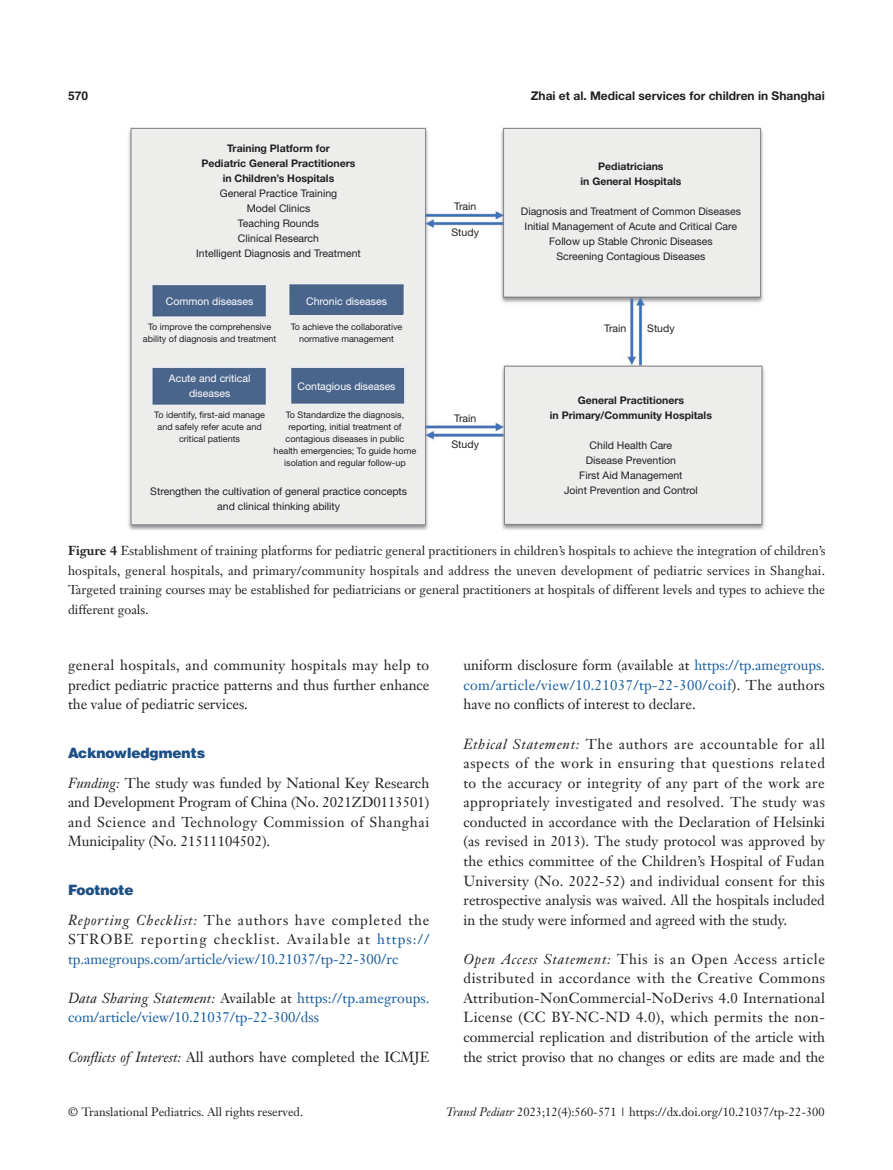
<style>
.page{position:relative;width:893px;height:1170px;background:#fff}
.page>*{position:absolute;margin:0;border:0;box-sizing:border-box;transform-origin:0 0}
.t1{font:14.25px/19.5px "Janson Text LT";color:#231f20;text-align:justify}
.t2{font:14.25px/19.5px "Janson Text LT";color:#175d9e}
.t3{font:900 14.25px "Helvetica";color:#1c5085}
.t4{font:12.75px/19.5px "Janson Text LT";color:#231f20;text-align:justify}
.t5{font:12px "Janson Text LT";color:#231f20}
.t6{font:700 12px "Helvetica Neue LT Pro";color:#231f20}
.t7{font:700 12px "Helvetica";color:#231f20}
.t8{font:10.5px/15px "Helvetica Neue LT Pro";color:#231f20;text-align:center}
.t9{font:700 10.5px/15px "Helvetica Neue LT Pro";color:#231f20;text-align:center}
.t10{font:10.5px/15px "Helvetica Neue LT Pro";color:#fff;text-align:center}
.t11{font:9px/12px "Helvetica Neue LT Pro";color:#231f20;text-align:center}
.s1{font-weight:700}
.s2{font-style:italic}
.s3{color:#175d9e}
.s4{font-style:italic;color:#231f20}
.s5{color:#231f20}
</style>
<div class="page">
<img style="left:128px;top:128px;width:637px;height:403px">
<p class="t7" style="left:68px;top:88px;width:22px">570</p>
<p class="t6" style="left:531px;top:88px;width:296px">Zhai et al. Medical services for children in Shanghai</p>
<p class="t9" style="left:202px;top:140px;width:155px">Training Platform for<br>Pediatric General Practitioners in Children’s Hospitals</p>
<p class="t8" style="left:196px;top:185px;width:166px">General Practice Training<br>Model Clinics<br>Teaching Rounds<br>Clinical Research<br>Intelligent Diagnosis and Treatment</p>
<p class="t10" style="left:166px;top:293px;width:89px">Common diseases</p>
<p class="t11" style="left:143px;top:320px;width:135px">To improve the comprehensive ability of diagnosis and treatment</p>
<p class="t10" style="left:169px;top:370px;width:83px">Acute and critical diseases</p>
<p class="t10" style="left:306px;top:293px;width:82px">Chronic diseases</p>
<p class="t11" style="left:291px;top:320px;width:113px">To achieve the collaborative normative management</p>
<p class="t10" style="left:298px;top:378px;width:100px">Contagious diseases</p>
<p class="t11" style="left:154px;top:408px;width:112px">To identify, first-aid manage and safely refer acute and critical patients</p>
<p class="t11" style="left:274px;top:408px;width:144px">To Standardize the diagnosis, reporting, initial treatment of contagious diseases in public health emergencies; To guide home isolation and regular follow-up</p>
<p class="t8" style="left:150px;top:483px;width:258px">Strengthen the cultivation of general practice concepts and clinical thinking ability</p>
<p class="t8" style="left:454px;top:198px;width:24px">Train</p>
<p class="t8" style="left:451px;top:225px;width:29px">Study</p>
<p class="t8" style="left:454px;top:410px;width:24px">Train</p>
<p class="t8" style="left:451px;top:436px;width:29px">Study</p>
<p class="t9" style="left:580px;top:159px;width:102px">Pediatricians<br>in General Hospitals</p>
<p class="t8" style="left:521px;top:204px;width:221px">Diagnosis and Treatment of Common Diseases Initial Management of Acute and Critical Care Follow up Stable Chronic Diseases<br>Screening Contagious Diseases</p>
<p class="t8" style="left:604px;top:320px;width:24px">Train</p>
<p class="t8" style="left:647px;top:320px;width:29px">Study</p>
<p class="t9" style="left:550px;top:392px;width:164px">General Practitioners<br>in Primary/Community Hospitals</p>
<p class="t8" style="left:564px;top:437px;width:135px">Child Health Care<br>Disease Prevention<br>First Aid Management<br>Joint Prevention and Control</p>
<p class="t4" style="left:68px;top:541px;width:759px"><span class="s1">Figure 4</span> Establishment of training platforms for pediatric general practitioners in children’s hospitals to achieve the integration of children’s hospitals, general hospitals, and primary/community hospitals and address the uneven development of pediatric services in Shanghai.<br>Targeted training courses may be established for pediatricians or general practitioners at hospitals of different levels and types to achieve the different goals.</p>
<p class="t1" style="left:68px;top:655px;width:363px">general hospitals, and community hospitals may help to predict pediatric practice patterns and thus further enhance the value of pediatric services.</p>
<p class="t3" style="left:68px;top:744px;width:139px">Acknowledgments</p>
<p class="t1" style="left:68px;top:772px;width:363px"><span class="s2">Funding:</span> The study was funded by National Key Research and Development Program of China (No. 2021ZD0113501) and Science and Technology Commission of Shanghai Municipality (No. 21511104502).</p>
<p class="t3" style="left:68px;top:881px;width:67px">Footnote</p>
<p class="t1" style="left:68px;top:909px;width:363px"><span class="s2">Reporting Checklist:</span> The authors have completed the STROBE reporting checklist. Available at <span class="s3">https:// tp.amegroups.com/article/view/10.21037/tp-22-300/rc</span></p>
<p class="t2" style="left:68px;top:987px;width:363px"><span class="s4">Data Sharing Statement:</span> <span class="s5">Available at</span> https://tp.amegroups. com/article/view/10.21037/tp-22-300/dss</p>
<p class="t1" style="left:68px;top:1046px;width:363px"><span class="s2">Conflicts of Interest:</span> All authors have completed the ICMJE</p>
<p class="t1" style="left:463px;top:655px;width:363px">uniform disclosure form (available at <span class="s3">https://tp.amegroups. com/article/view/10.21037/tp-22-300/coif</span>). The authors have no conflicts of interest to declare.</p>
<p class="t1" style="left:463px;top:733px;width:363px"><span class="s2">Ethical Statement:</span> The authors are accountable for all aspects of the work in ensuring that questions related to the accuracy or integrity of any part of the work are appropriately investigated and resolved. The study was conducted in accordance with the Declaration of Helsinki (as revised in 2013). The study protocol was approved by the ethics committee of the Children’s Hospital of Fudan University (No. 2022-52) and individual consent for this retrospective analysis was waived. All the hospitals included in the study were informed and agreed with the study.</p>
<p class="t1" style="left:463px;top:948px;width:363px"><span class="s2">Open Access Statement:</span> This is an Open Access article distributed in accordance with the Creative Commons Attribution-NonCommercial-NoDerivs 4.0 International License (CC BY-NC-ND 4.0), which permits the non&shy;commercial replication and distribution of the article with the strict proviso that no changes or edits are made and the</p>
<p class="t5" style="left:68px;top:1104px;width:236px">© Translational Pediatrics. All rights reserved.</p>
<p class="t5" style="left:446px;top:1104px;width:380px"><span class="s2">Transl Pediatr</span> 2023;12(4):560-571 | https://dx.doi.org/10.21037/tp-22-300</p>
</div>
